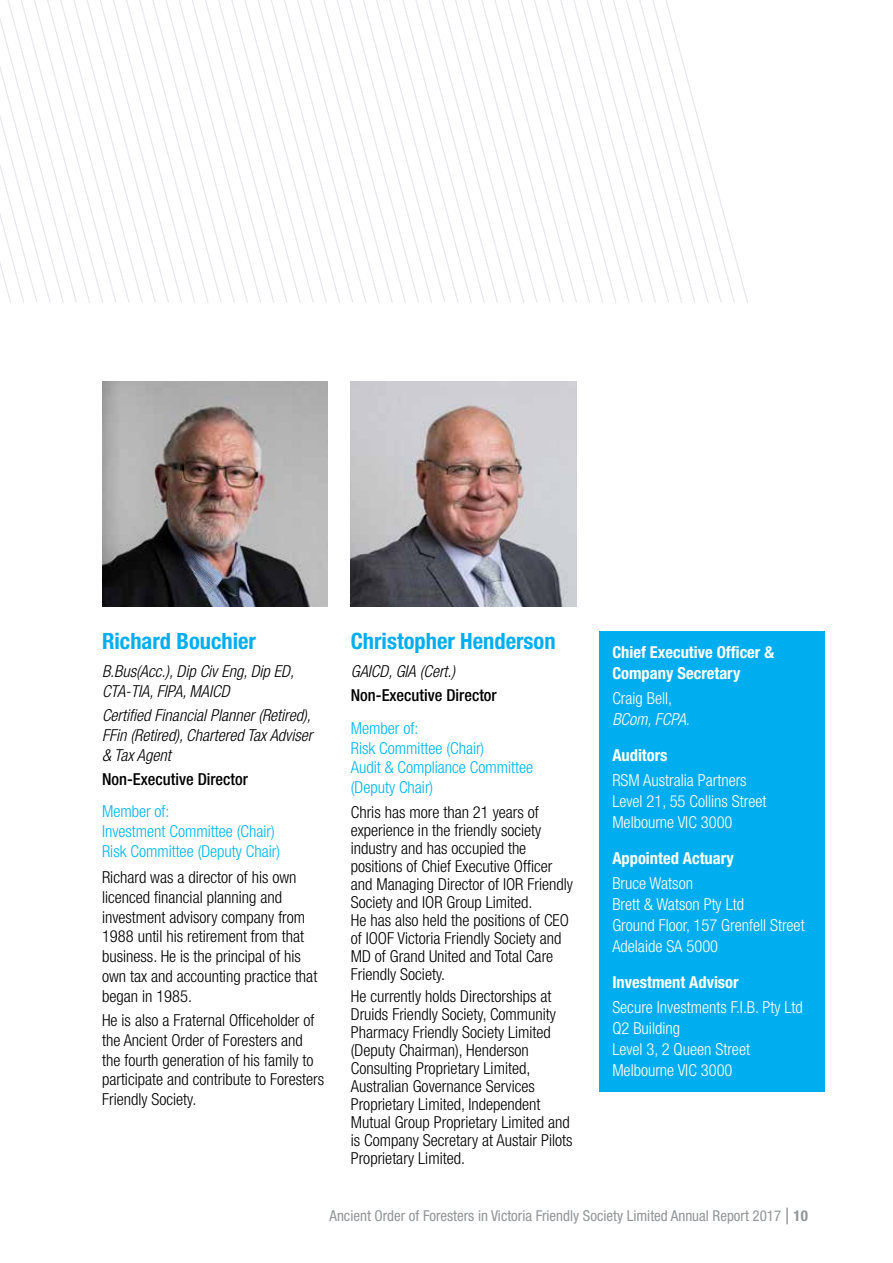
<style>
.page{position:relative;width:893px;height:1263px;background:#fff}
.page>*{position:absolute;margin:0;border:0;box-sizing:border-box;transform-origin:0 0}
.t1{font:700 condensed 22.5px "Helvetica Neue";color:#00aeef}
.t2{font:300 condensed 16.5px/18px "Helvetica Neue";color:#000}
.t3{font:300 condensed 16.5px/21px "Helvetica Neue";color:#fff}
.t4{font:italic 300 condensed 16.5px/19.8px "Helvetica Neue";color:#000}
.t5{font:300 condensed 16.5px/19.8px "Helvetica Neue";color:#00b6f1}
.t6{font:700 condensed 16.5px/21px "Helvetica Neue";color:#fff}
.t7{font:500 condensed 16.5px "Helvetica Neue";color:#000}
.t8{font:italic 300 condensed 16.5px "Helvetica Neue";color:#fff}
.t9{font:condensed 15px "Helvetica Neue";color:#939598}
.s1{font-size:22.5px}
.s2{font-weight:700}
</style>
<div class="page">
<svg style="left:0;top:0;width:748px;height:303px"></svg>
<img style="left:102px;top:381px;width:225px;height:226px">
<img style="left:351px;top:381px;width:225px;height:226px">
<div style="left:600px;top:631px;width:225px;height:461px;background:#00aeef"></div>
<h1 class="t1" style="left:102px;top:627px;width:156px">Richard Bouchier</h1>
<p class="t4" style="left:102px;top:661px;width:193px">B.Bus(Acc.), Dip Civ Eng, Dip ED,<br>CTA-TIA, FIPA, MAICD</p>
<p class="t4" style="left:102px;top:705px;width:212px;text-align:justify">Certified Financial Planner (Retired), FFin (Retired), Chartered Tax Adviser &amp; Tax Agent</p>
<p class="t7" style="left:102px;top:769px;width:147px">Non-Executive Director</p>
<p class="t5" style="left:102px;top:801px;width:180px">Member of:<br>Investment Committee (Chair)<br>Risk Committee (Deputy Chair)</p>
<p class="t2" style="left:102px;top:867px;width:217px;line-height:19.8px">Richard was a director of his own licenced financial planning and investment advisory company from<br>1988 until his retirement from that business. He is the principal of his own tax and accounting practice that began in 1985.</p>
<p class="t2" style="left:102px;top:1010px;width:224px;line-height:19.8px">He is also a Fraternal Officeholder of the Ancient Order of Foresters and the fourth generation of his family to participate and contribute to Foresters Friendly Society.</p>
<h1 class="t1" style="left:351px;top:627px;width:206px">Christopher Henderson</h1>
<p class="t4" style="left:351px;top:661px;width:106px">GAICD, GIA (Cert.)</p>
<p class="t7" style="left:351px;top:685px;width:147px">Non-Executive Director</p>
<p class="t5" style="left:351px;top:718px;width:184px">Member of:<br>Risk Committee (Chair)<br>Audit &amp; Compliance Committee (Deputy Chair)</p>
<p class="t2" style="left:351px;top:803px;width:224px">Chris has more than 21 years of experience in the friendly society industry and has occupied the positions of Chief Executive Officer and Managing Director of IOR Friendly<br>Society and IOR Group Limited.<br>He has also held the positions of CEO of IOOF Victoria Friendly Society and<br>MD of Grand United and Total Care<br>Friendly Society.</p>
<p class="t2" style="left:351px;top:987px;width:223px">He currently holds Directorships at Druids Friendly Society, Community Pharmacy Friendly Society Limited (Deputy Chairman), Henderson Consulting Proprietary Limited, Australian Governance Services Proprietary Limited, Independent Mutual Group Proprietary Limited and is Company Secretary at Austair Pilots Proprietary Limited.</p>
<p class="t6" style="left:612px;top:641px;width:163px">Chief Executive Officer &amp;<br>Company Secretary</p>
<p class="t3" style="left:612px;top:687px;width:61px">Craig Bell,</p>
<p class="t8" style="left:612px;top:710px;width:79px">BCom, FCPA.</p>
<p class="t6" style="left:612px;top:744px;width:57px">Auditors</p>
<p class="t3" style="left:612px;top:770px;width:156px">RSM Australia Partners<br>Level 21, 55 Collins Street<br>Melbourne VIC 3000</p>
<p class="t6" style="left:612px;top:847px;width:123px">Appointed Actuary</p>
<p class="t3" style="left:612px;top:873px;width:194px">Bruce Watson<br>Brett &amp; Watson Pty Ltd<br>Ground Floor, 157 Grenfell Street<br>Adelaide SA 5000</p>
<p class="t6" style="left:612px;top:971px;width:128px">Investment Advisor</p>
<p class="t3" style="left:612px;top:997px;width:192px">Secure Investments F.I.B. Pty Ltd<br>Q2 Building<br>Level 3, 2 Queen Street<br>Melbourne VIC 3000</p>
<p class="t9" style="left:329px;top:1207px;width:480px">Ancient Order of Foresters in Victoria Friendly Society Limited Annual Report 2017 <span class="s1">|</span> <span class="s2">10</span></p>
</div>
